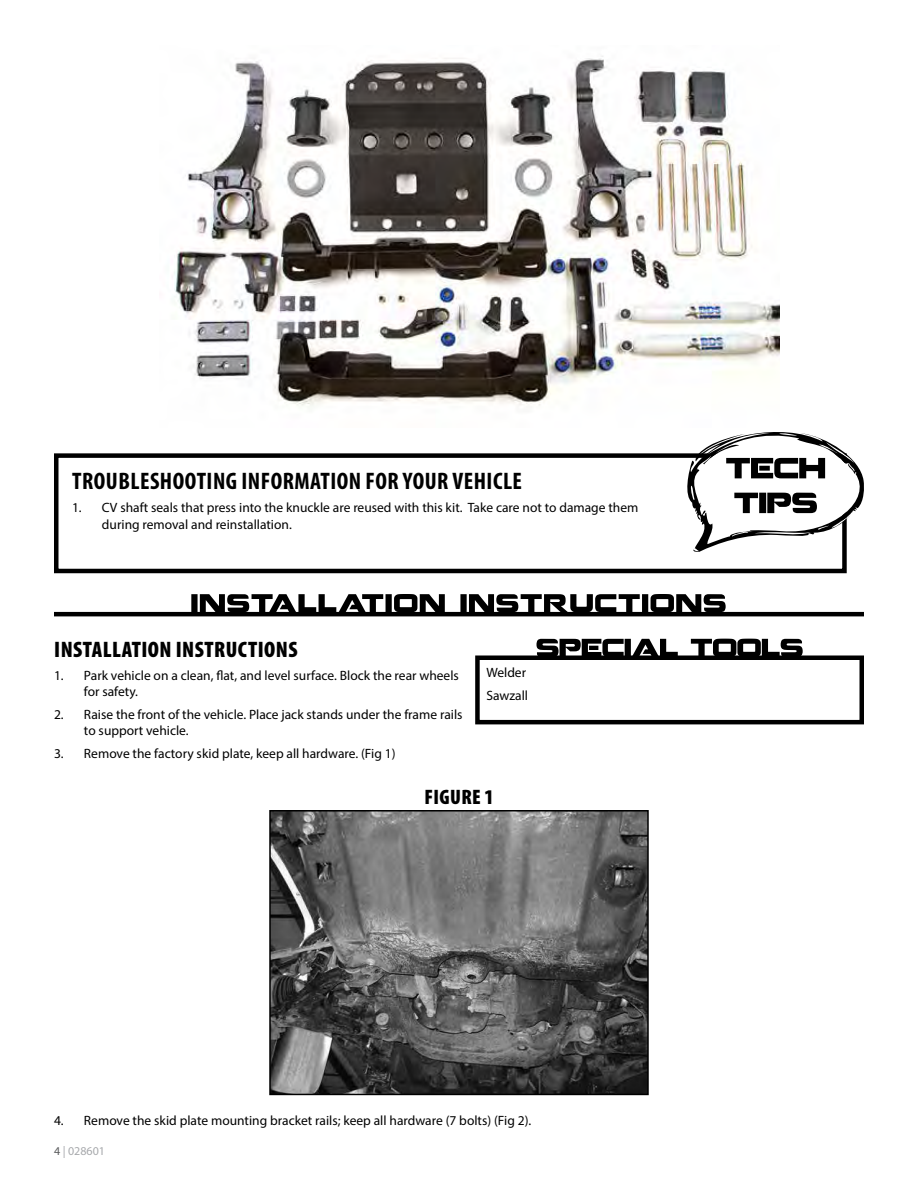
<style>
.page{position:relative;width:918px;height:1188px;background:#fff}
.page>*{position:absolute;margin:0;border:0;box-sizing:border-box;transform-origin:0 0}
.t1{font:700 condensed 24px "Myriad Pro";letter-spacing:.02em;color:#000}
.t2{font:900 condensed 22.5px "Myriad Pro";letter-spacing:.02em;color:#000}
.t3{font:900 condensed 21px "Myriad Pro";letter-spacing:.02em;color:#000}
.t4{font:13.5px/16.2px "Myriad Pro";color:#000}
.t5{font:12px "Myriad Pro";color:#a7a9ac}
.s1{color:#58595b}
</style>
<div class="page">
<svg style="left:191px;top:594px;width:535px;height:18px"></svg>
<hr style="left:54px;top:612px;width:810px;height:4px;background:#000">
<img style="left:272px;top:813px;width:374px;height:279px">
<div style="left:269px;top:810px;width:380px;height:285px;border:2px solid #000"></div>
<div style="left:475px;top:655px;width:389px;height:69px;border:4px solid #000"></div>
<svg style="left:537px;top:639px;width:266px;height:18px"></svg>
<div style="left:54px;top:453px;width:793px;height:120px;border:4px solid #000"></div>
<svg style="left:687px;top:432px;width:177px;height:120px"></svg>
<img style="left:174px;top:56px;width:606px;height:351px">
<h1 class="t1" style="left:72px;top:466px;width:451px">TROUBLESHOOTING INFORMATION FOR YOUR VEHICLE</h1>
<p class="t4" style="left:102px;top:499px;width:538px;text-indent:-30px">1. CV shaft seals that press into the knuckle are reused with this kit. Take care not to damage them during removal and reinstallation.</p>
<h2 class="t2" style="left:54px;top:637px;width:245px">INSTALLATION INSTRUCTIONS</h2>
<p class="t4" style="left:84px;top:667px;width:376px;text-indent:-30px">1. Park vehicle on a clean, flat, and level surface. Block the rear wheels for safety.</p>
<p class="t4" style="left:84px;top:706px;width:380px;text-indent:-30px">2. Raise the front of the vehicle. Place jack stands under the frame rails to support vehicle.</p>
<p class="t4" style="left:54px;top:745px;width:343px">3. Remove the factory skid plate, keep all hardware. (Fig 1)</p>
<h3 class="t3" style="left:424px;top:785px;width:71px">FIGURE 1</h3>
<p class="t4" style="left:486px;top:661px;width:43px;line-height:23px">Welder<br>Sawzall</p>
<p class="t4" style="left:54px;top:1112px;width:479px">4. Remove the skid plate mounting bracket rails; keep all hardware (7 bolts) (Fig 2).</p>
<p class="t5" style="left:54px;top:1143px;width:53px"><span class="s1">4</span> | 028601</p>
</div>
